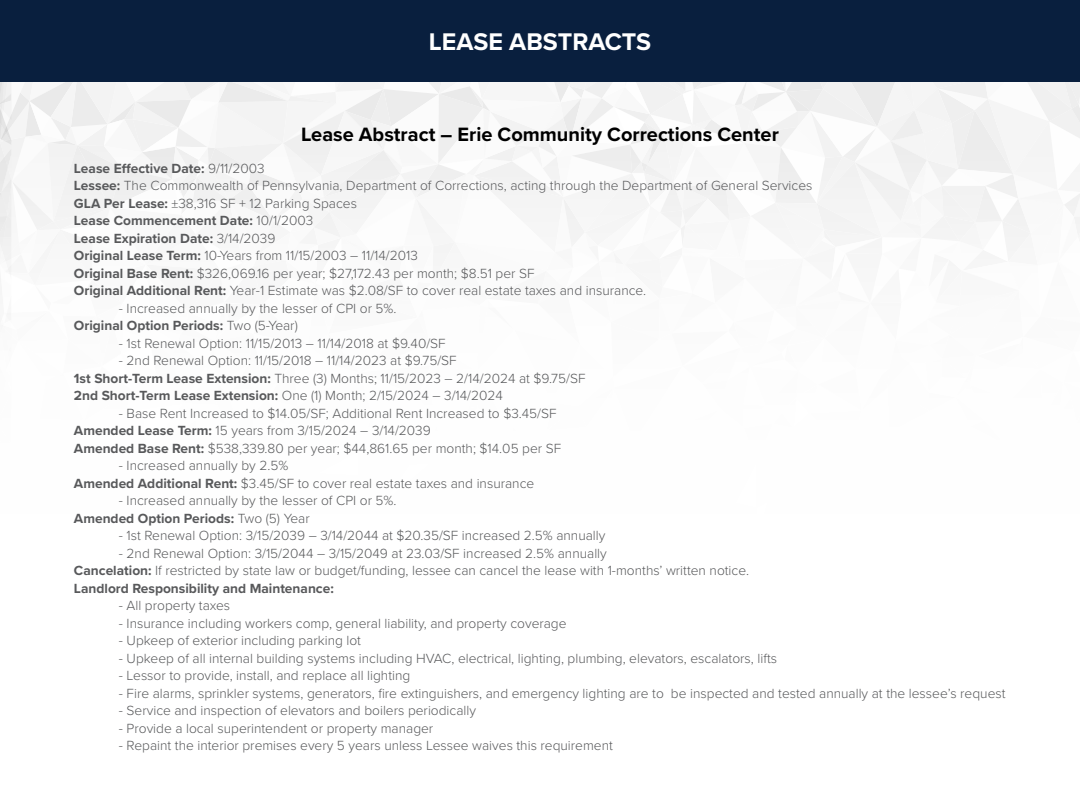
<style>
.page{position:relative;width:1080px;height:810px;background:#fff}
.page>*{position:absolute;margin:0;border:0;box-sizing:border-box;transform-origin:0 0}
.t1{font:700 25px "Proxima Nova";color:#fff}
.t2{font:700 20px "Proxima Nova";color:#000}
.t3{font:300 13.75px/17.5px "Proxima Nova";color:#58595b}
.s1{font-weight:700}
</style>
<div class="page">
<svg style="left:0;top:82px;width:1080px;height:200px"></svg>
<div style="left:0;top:0;width:1080px;height:82px;background:#091f3e"></div>
<h1 class="t1" style="left:429px;top:23px;width:224px">LEASE ABSTRACTS</h1>
<h2 class="t2" style="left:301px;top:119px;width:479px">Lease Abstract – Erie Community Corrections Center</h2>
<p class="t3" style="left:74px;top:159px;width:740px"><span class="s1">Lease Effective Date:</span> 9/11/2003<br><span class="s1">Lessee:</span> The Commonwealth of Pennsylvania, Department of Corrections, acting through the Department of General Services <span class="s1">GLA Per Lease:</span> ±38,316 SF + 12 Parking Spaces<br><span class="s1">Lease Commencement Date:</span> 10/1/2003<br><span class="s1">Lease Expiration Date:</span> 3/14/2039<br><span class="s1">Original Lease Term:</span> 10-Years from 11/15/2003 – 11/14/2013<br><span class="s1">Original Base Rent:</span> $326,069.16 per year; $27,172.43 per month; $8.51 per SF<br><span class="s1">Original Additional Rent:</span> Year-1 Estimate was $2.08/SF to cover real estate taxes and insurance.</p>
<p class="t3" style="left:74px;top:299px;width:324px;text-indent:45px">- Increased annually by the lesser of CPI or 5%.<br><span class="s1">Original Option Periods:</span> Two (5-Year)</p>
<p class="t3" style="left:119px;top:334px;width:328px">- 1st Renewal Option: 11/15/2013 – 11/14/2018 at $9.40/SF</p>
<p class="t3" style="left:74px;top:351px;width:513px;text-indent:45px">- 2nd Renewal Option: 11/15/2018 – 11/14/2023 at $9.75/SF<br><span class="s1">1st Short-Term Lease Extension:</span> Three (3) Months; 11/15/2023 – 2/14/2024 at $9.75/SF<br><span class="s1">2nd Short-Term Lease Extension:</span> One (1) Month; 2/15/2024 – 3/14/2024</p>
<p class="t3" style="left:74px;top:404px;width:489px;text-indent:45px">- Base Rent Increased to $14.05/SF; Additional Rent Increased to $3.45/SF<br><span class="s1">Amended Lease Term:</span> 15 years from 3/15/2024 – 3/14/2039<br><span class="s1">Amended Base Rent:</span> $538,339.80 per year; $44,861.65 per month; $14.05 per SF</p>
<p class="t3" style="left:74px;top:456px;width:462px;text-indent:45px">- Increased annually by 2.5%<br><span class="s1">Amended Additional Rent:</span> $3.45/SF to cover real estate taxes and insurance</p>
<p class="t3" style="left:74px;top:491px;width:324px;text-indent:45px">- Increased annually by the lesser of CPI or 5%.<br><span class="s1">Amended Option Periods:</span> Two (5) Year</p>
<p class="t3" style="left:119px;top:526px;width:488px">- 1st Renewal Option: 3/15/2039 – 3/14/2044 at $20.35/SF increased 2.5% annually</p>
<p class="t3" style="left:74px;top:544px;width:677px;text-indent:45px">- 2nd Renewal Option: 3/15/2044 – 3/15/2049 at 23.03/SF increased 2.5% annually<br><span class="s1">Cancelation:</span> If restricted by state law or budget/funding, lessee can cancel the lease with 1-months’ written notice.<br><span class="s1">Landlord Responsibility and Maintenance:</span></p>
<p class="t3" style="left:119px;top:596px;width:113px">- All property taxes</p>
<p class="t3" style="left:119px;top:614px;width:449px">- Insurance including workers comp, general liability, and property coverage</p>
<p class="t3" style="left:119px;top:631px;width:244px">- Upkeep of exterior including parking lot</p>
<p class="t3" style="left:119px;top:649px;width:660px">- Upkeep of all internal building systems including HVAC, electrical, lighting, plumbing, elevators, escalators, lifts</p>
<p class="t3" style="left:119px;top:666px;width:293px">- Lessor to provide, install, and replace all lighting</p>
<p class="t3" style="left:119px;top:684px;width:888px">- Fire alarms, sprinkler systems, generators, fire extinguishers, and emergency lighting are to be inspected and tested annually at the lessee’s request</p>
<p class="t3" style="left:119px;top:701px;width:359px">- Service and inspection of elevators and boilers periodically</p>
<p class="t3" style="left:119px;top:719px;width:316px">- Provide a local superintendent or property manager</p>
<p class="t3" style="left:119px;top:736px;width:495px">- Repaint the interior premises every 5 years unless Lessee waives this requirement</p>
</div>
